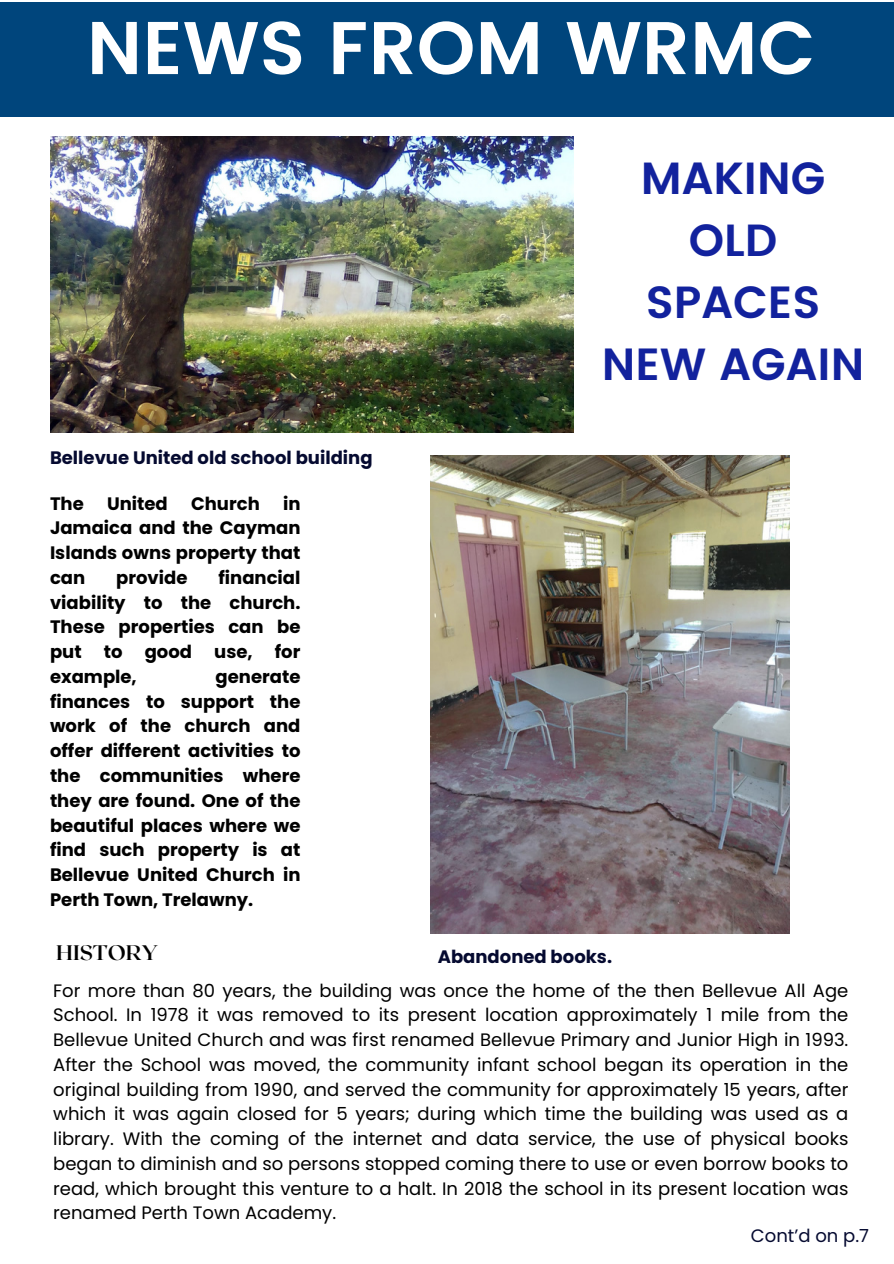
<style>
.page{position:relative;width:894px;height:1264px;background:#fff}
.page>*{position:absolute;margin:0;border:0;box-sizing:border-box;transform-origin:0 0}
.t1{font:600 74.4px "Poppins";color:#fff}
.t2{font:600 45px/61.8px "Poppins";color:#12229d;text-align:center}
.t3{font:700 21px "Roxborough CF";color:#000}
.t4{font:18px/24.8px "Poppins";color:#000;text-align:justify}
.t5{font:700 18px/24.8px "Poppins";color:#000;text-align:justify}
.t6{font:700 18px "Poppins";color:#050a30}
.t7{font:18px "Poppins";color:#050a30}
</style>
<div class="page">
<img style="left:50px;top:136px;width:523px;height:296px">
<div style="left:0;top:2px;width:893px;height:115px;background:#00457c"></div>
<img style="left:430px;top:455px;width:359px;height:478px">
<h3 class="t1" style="left:87px;top:5px;width:729px">NEWS FROM WRMC</h3>
<p class="t6" style="left:50px;top:445px;width:324px">Bellevue United old school building</p>
<h4 class="t5" style="left:50px;top:491px;width:35px">The</h4>
<h4 class="t5" style="left:107px;top:491px;width:62px">United</h4>
<h4 class="t5" style="left:191px;top:491px;width:70px">Church</h4>
<h4 class="t5" style="left:50px;top:491px;width:252px;text-indent:233px">in Jamaica and the Cayman Islands owns property that can</h4>
<h4 class="t5" style="left:50px;top:565px;width:252px;text-indent:168px">financial viability to the church.<br>These properties can be put to good use, for example,</h4>
<h4 class="t5" style="left:116px;top:565px;width:73px">provide</h4>
<h4 class="t5" style="left:50px;top:664px;width:252px;text-indent:165px">generate finances to support the work of the church and offer different activities to the communities where they are found. One of the beautiful places where we find such property is at Bellevue United Church in Perth Town, Trelawny.</h4>
<h4 class="t3" style="left:56px;top:939px;width:104px">HISTORY</h4>
<p class="t2" style="left:601px;top:148px;width:264px">MAKING<br>OLD<br>SPACES<br>NEW AGAIN</p>
<p class="t6" style="left:437px;top:943px;width:176px">Abandoned books.</p>
<h2 class="t4" style="left:53px;top:977px;width:796px">For more than 80 years, the building was once the home of the then Bellevue All Age School. In 1978 it was removed to its present location approximately 1 mile from the Bellevue United Church and was first renamed Bellevue Primary and Junior High in 1993.<br>After the School was moved, the community infant school began its operation in the original building from 1990, and served the community for approximately 15 years, after which it was again closed for 5 years; during which time the building was used as a library. With the coming of the internet and data service, the use of physical books began to diminish and so persons stopped coming there to use or even borrow books to read, which brought this venture to a halt. In 2018 the school in its present location was renamed Perth Town Academy.</h2>
<h4 class="t7" style="left:750px;top:1223px;width:120px">Cont’d on p.7</h4>
</div>
